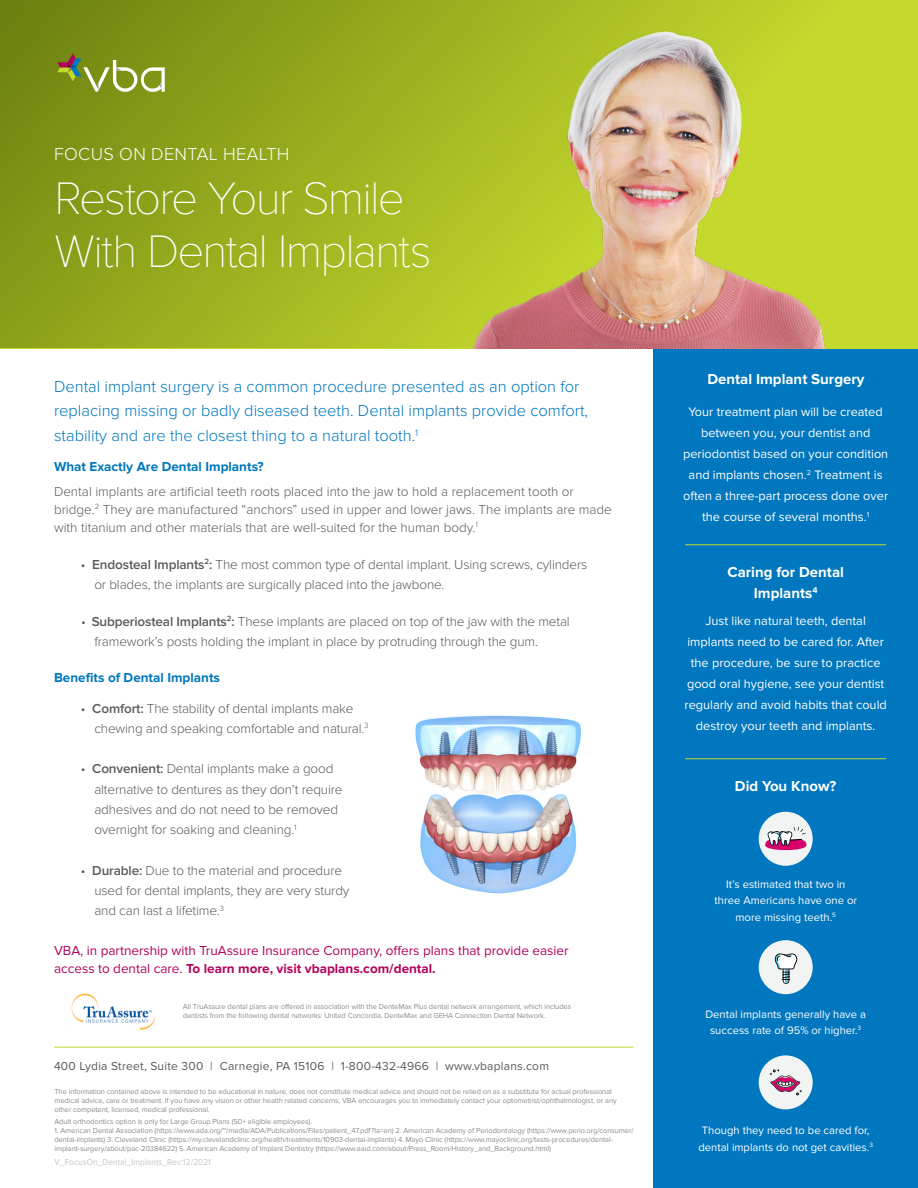
<style>
.page{position:relative;width:918px;height:1188px;background:#fff}
.page>*{position:absolute;margin:0;border:0;box-sizing:border-box;transform-origin:0 0}
.t1{font:100 47.25px/53.7px "Proxima Nova T";letter-spacing:-.04em;color:#fff}
.t2{font:300 18px "Proxima Nova";letter-spacing:.02em;color:#fff}
.t3{font:300 16.5px/24.8px "Proxima Nova";color:#0077be}
.t4{font:700 15px/21px "Proxima Nova";color:#fff;text-align:center}
.t5{font:300 13.5px/20.2px "Proxima Nova";letter-spacing:-.01em;color:#58595b}
.t6{font:13.5px/18px "Proxima Nova";color:#b3025b}
.t7{font:700 13.5px "Proxima Nova";color:#0077be}
.t8{font:12.75px/21px "Proxima Nova";color:#fff;text-align:center}
.t9{font:12px "Proxima Nova";letter-spacing:.02em;color:#58595b}
.t10{font:11.25px/16.5px "Proxima Nova";color:#fff;text-align:center}
.t11{font:9px "Proxima Nova";letter-spacing:.02em;color:#c3c5c7;scale:.9 1}
.t12{font:7.5px/9px "Proxima Nova";letter-spacing:-.01em;color:#8a8c8e}
.s1{font-weight:600}
.s2{font-weight:700}
</style>
<div class="page">
<div style="left:653px;top:348px;width:265px;height:840px;background:#0077be"></div>
<svg style="left:0;top:0;width:918px;height:348px;background:#96aa1d"></svg>
<svg style="left:57px;top:53px;width:108px;height:39px;background:#909f40"></svg>
<hr style="left:54px;top:1047px;width:579px;height:1px;background:#c4d82e">
<hr style="left:686px;top:758px;width:200px;height:1px;background:#c4d82e">
<div style="left:759px;top:812px;width:54px;height:54px;background:#f2f3f3;border-radius:50%"></div>
<div style="left:759px;top:940px;width:54px;height:54px;background:#f2f3f3;border-radius:50%"></div>
<div style="left:759px;top:1055px;width:54px;height:54px;background:#f2f3f3;border-radius:50%"></div>
<hr style="left:686px;top:544px;width:200px;height:1px;background:#c4d82e">
<img style="left:71px;top:993px;width:84px;height:37px">
<svg style="left:765px;top:826px;width:42px;height:25px"></svg>
<svg style="left:775px;top:954px;width:22px;height:30px"></svg>
<svg style="left:770px;top:1069px;width:32px;height:27px"></svg>
<img style="left:415px;top:715px;width:166px;height:179px">
<img style="left:422px;top:24px;width:464px;height:324px">
<h2 class="t2" style="left:54px;top:144px;width:237px">FOCUS ON DENTAL HEALTH</h2>
<h1 class="t1" style="left:54px;top:171px;width:379px">Restore Your Smile<br>With Dental Implants</h1>
<h3 class="t3" style="left:54px;top:374px;width:536px">Dental implant surgery is a common procedure presented as an option for replacing missing or badly diseased teeth. Dental implants provide comfort, stability and are the closest thing to a natural tooth.<sup>1</sup></h3>
<h3 class="t7" style="left:54px;top:460px;width:211px">What Exactly Are Dental Implants?</h3>
<p class="t5" style="left:54px;top:483px;width:559px;line-height:18px">Dental implants are artificial teeth roots placed into the jaw to hold a replacement tooth or bridge.<sup>2</sup> They are manufactured “anchors” used in upper and lower jaws. The implants are made with titanium and other materials that are well-suited for the human body.<sup>1</sup></p>
<h3 class="t5" style="left:94px;top:554px;width:495px;text-indent:-13px">• <span class="s1">Endosteal Implants</span><sup>2</sup><span class="s1">:</span> The most common type of dental implant. Using screws, cylinders or blades, the implants are surgically placed into the jawbone.</h3>
<h3 class="t5" style="left:94px;top:611px;width:477px;text-indent:-13px">• <span class="s1">Subperiosteal Implants</span><sup>2</sup><span class="s1">:</span> These implants are placed on top of the jaw with the metal framework’s posts holding the implant in place by protruding through the gum.</h3>
<h3 class="t7" style="left:54px;top:671px;width:168px">Benefits of Dental Implants</h3>
<h3 class="t5" style="left:94px;top:698px;width:276px;text-indent:-13px">• <span class="s1">Comfort:</span> The stability of dental implants make chewing and speaking comfortable and natural.<sup>3</sup></h3>
<h3 class="t5" style="left:94px;top:759px;width:250px;text-indent:-13px">• <span class="s1">Convenient:</span> Dental implants make a good alternative to dentures as they don’t require adhesives and do not need to be removed overnight for soaking and cleaning.<sup>1</sup></h3>
<h3 class="t5" style="left:94px;top:860px;width:257px;text-indent:-13px">• <span class="s1">Durable:</span> Due to the material and procedure used for dental implants, they are very sturdy and can last a lifetime.<sup>3</sup></h3>
<h3 class="t6" style="left:54px;top:942px;width:516px">VBA, in partnership with TruAssure Insurance Company, offers plans that provide easier access to dental care. <span class="s2">To learn more, visit vbaplans.com/dental.</span></h3>
<p class="t12" style="left:183px;top:1001px;width:390px">All TruAssure dental plans are offered in association with the DenteMax Plus dental network arrangement, which includes dentists from the following dental networks: United Concordia, DenteMax and GEHA Connection Dental Network.</p>
<h3 class="t9" style="left:54px;top:1059px;width:497px">400 Lydia Street, Suite 300 | Carnegie, PA 15106 | 1-800-432-4966 | www.vbaplans.com</h3>
<p class="t12" style="left:54px;top:1087px;width:564px">The information contained above is intended to be educational in nature, does not constitute medical advice and should not be relied on as a substitute for actual professional medical advice, care or treatment. If you have any vision or other health related concerns, VBA encourages you to immediately contact your optometrist/ophthalmologist, or any other competent, licensed, medical professional.</p>
<p class="t12" style="left:54px;top:1117px;width:259px">Adult orthodontics option is only for Large Group Plans (50+ eligible employees).</p>
<p class="t12" style="left:54px;top:1126px;width:581px">1. American Dental Association (https://www.ada.org/~/media/ADA/Publications/Files/patient_47.pdf?la=en) 2. American Academy of Periodontology (https://www.perio.org/consumer/ dental-implants) 3. Cleveland Clinic (https://my.clevelandclinic.org/health/treatments/10903-dental-implants) 4. Mayo Clinic (https://www.mayoclinic.org/tests-procedures/dental&shy;implant-surgery/about/pac-20384622) 5. American Academy of Implant Dentistry (https://www.aaid.com/about/Press_Room/History_and_Background.html)</p>
<p class="t11" style="left:54px;top:1157px;width:176px">V_FocusOn_Dental_Implants_Rev:12/2021</p>
<h3 class="t4" style="left:707px;top:369px;width:159px">Dental Implant Surgery</h3>
<h3 class="t8" style="left:683px;top:402px;width:207px">Your treatment plan will be created between you, your dentist and periodontist based on your condition and implants chosen.<sup>2</sup> Treatment is often a three-part process done over the course of several months.<sup>1</sup></h3>
<h3 class="t4" style="left:727px;top:562px;width:118px">Caring for Dental<br>Implants<sup>4</sup></h3>
<h3 class="t8" style="left:685px;top:610px;width:204px">Just like natural teeth, dental implants need to be cared for. After the procedure, be sure to practice good oral hygiene, see your dentist regularly and avoid habits that could destroy your teeth and implants.</h3>
<h3 class="t4" style="left:735px;top:776px;width:103px">Did You Know?</h3>
<h3 class="t10" style="left:715px;top:876px;width:144px">It’s estimated that two in three Americans have one or more missing teeth.<sup>5</sup></h3>
<h3 class="t10" style="left:705px;top:1006px;width:162px">Dental implants generally have a success rate of 95% or higher.<sup>3</sup></h3>
<h3 class="t10" style="left:698px;top:1122px;width:176px">Though they need to be cared for, dental implants do not get cavities.<sup>3</sup></h3>
</div>
